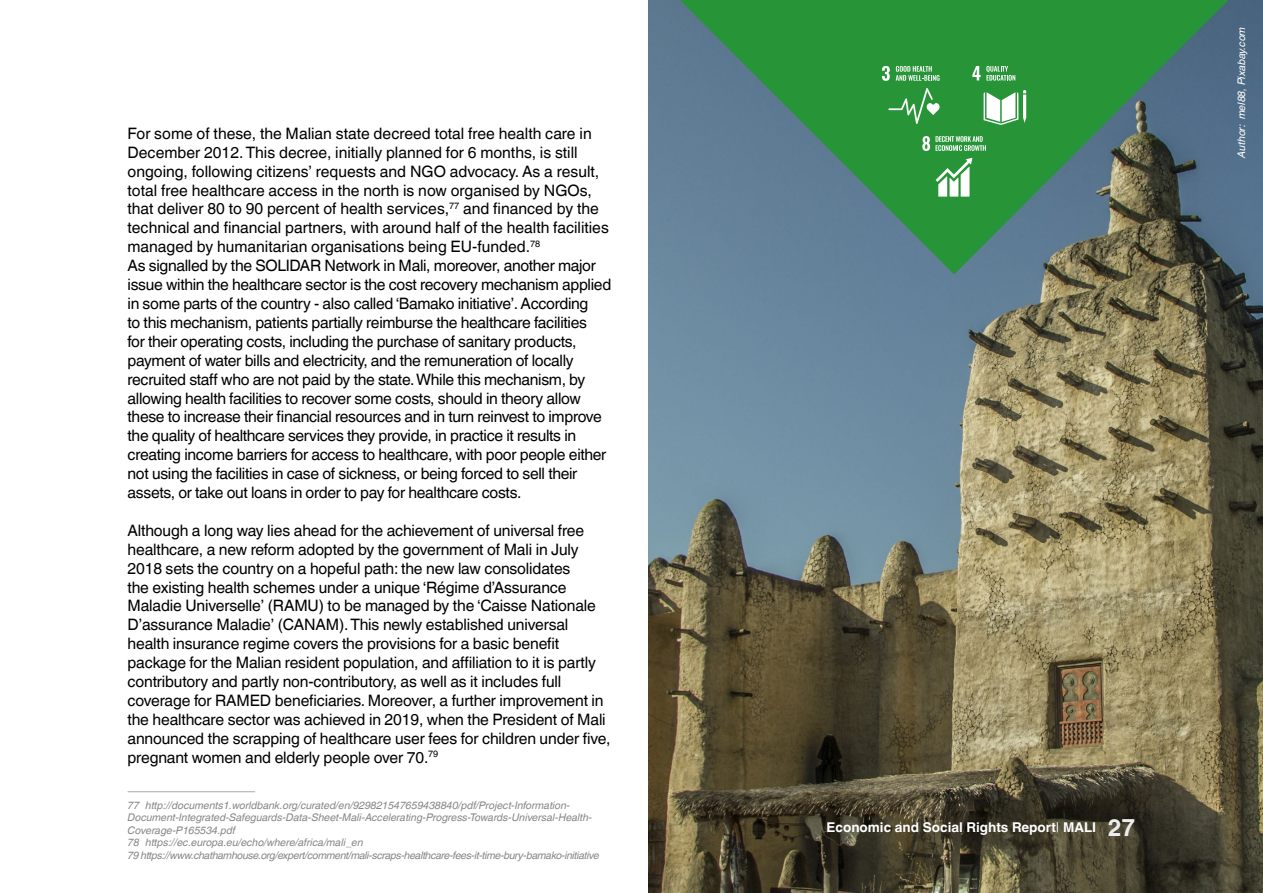
<style>
.page{position:relative;width:1263px;height:893px;background:#fff}
.page>*{position:absolute;margin:0;border:0;box-sizing:border-box;transform-origin:0 0}
.t1{font:15.75px/18.9px "Helvetica World";letter-spacing:-.01em;color:#000}
.t2{font:700 13.5px "Helvetica World";color:#fff}
.t3{font:italic 10.5px/12.6px "Helvetica World";color:#878787}
.t4{font:italic 10.5px "Helvetica World";color:#fff}
.s1{font-weight:400}
.s2{font-size:24px;color:#ededed}
</style>
<div class="page">
<img style="left:648px;top:0;width:615px;height:893px">
<hr style="left:128px;top:791px;width:127px;height:1px;background:#b3b2b2">
<svg style="left:680px;top:0;width:548px;height:274px;background:#43825f"></svg>
<svg style="left:922px;top:136px;width:64px;height:15px"></svg>
<svg style="left:936px;top:158px;width:36px;height:39px"></svg>
<svg style="left:882px;top:66px;width:8px;height:15px"></svg>
<svg style="left:896px;top:66px;width:43px;height:15px"></svg>
<svg style="left:888px;top:88px;width:51px;height:36px;background:#4aa558"></svg>
<svg style="left:972px;top:66px;width:43px;height:15px"></svg>
<svg style="left:983px;top:90px;width:43px;height:35px"></svg>
<p class="t1" style="left:128px;top:124px;width:485px">For some of these, the Malian state decreed total free health care in December 2012. This decree, initially planned for 6 months, is still ongoing, following citizens’ requests and NGO advocacy. As a result, total free healthcare access in the north is now organised by NGOs, that deliver 80 to 90 percent of health services,<sup>77</sup> and financed by the technical and financial partners, with around half of the health facilities managed by humanitarian organisations being EU-funded.<sup>78<br></sup>As signalled by the SOLIDAR Network in Mali, moreover, another major issue within the healthcare sector is the cost recovery mechanism applied in some parts of the country - also called ‘Bamako initiative’. According<br>to this mechanism, patients partially reimburse the healthcare facilities<br>for their operating costs, including the purchase of sanitary products, payment of water bills and electricity, and the remuneration of locally recruited staff who are not paid by the state. While this mechanism, by allowing health facilities to recover some costs, should in theory allow these to increase their financial resources and in turn reinvest to improve the quality of healthcare services they provide, in practice it results in creating income barriers for access to healthcare, with poor people either not using the facilities in case of sickness, or being forced to sell their assets, or take out loans in order to pay for healthcare costs.</p>
<p class="t1" style="left:128px;top:521px;width:484px">Although a long way lies ahead for the achievement of universal free healthcare, a new reform adopted by the government of Mali in July 2018 sets the country on a hopeful path: the new law consolidates<br>the existing health schemes under a unique ‘Régime d’Assurance Maladie Universelle’ (RAMU) to be managed by the ‘Caisse Nationale D’assurance Maladie’ (CANAM). This newly established universal health insurance regime covers the provisions for a basic benefit package for the Malian resident population, and affiliation to it is partly contributory and partly non-contributory, as well as it includes full coverage for RAMED beneficiaries. Moreover, a further improvement in the healthcare sector was achieved in 2019, when the President of Mali announced the scrapping of healthcare user fees for children under five, pregnant women and elderly people over 70.<sup>79</sup></p>
<p class="t3" style="left:128px;top:799px;width:473px">77 http://documents1.worldbank.org/curated/en/929821547659438840/pdf/Project-Information-Document-Integrated-Safeguards-Data-Sheet-Mali-Accelerating-Progress-Towards-Universal-Health-Coverage-P165534.pdf<br>78 https://ec.europa.eu/echo/where/africa/mali_en<br>79 https://www.chathamhouse.org/expert/comment/mali-scraps-healthcare-fees-it-time-bury-bamako-initiative</p>
<p class="t4" style="left:1235px;top:158px;width:132px;rotate:-90deg">Author: mel88, Pixabay.com</p>
<p class="t2" style="left:827px;top:819px;width:310px">Economic and Social Rights Report<span class="s1">|</span> MALI <span class="s2">27</span></p>
</div>
